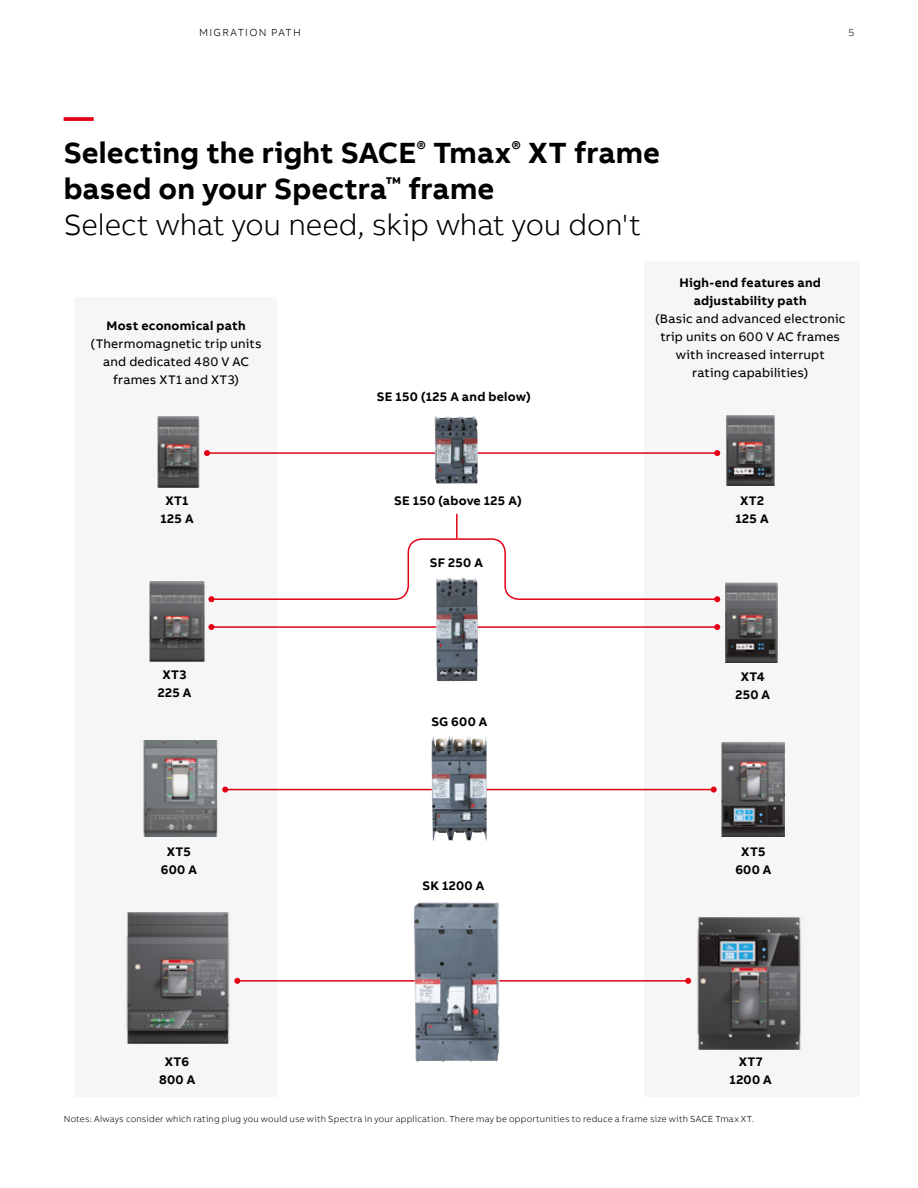
<style>
.page{position:relative;width:918px;height:1188px;background:#fff}
.page>*{position:absolute;margin:0;border:0;box-sizing:border-box;transform-origin:0 0}
.t1{font:700 30px/36px "AB Bvoice";color:#000}
.t2{font:700 12.75px/18px "AB Bvoice";letter-spacing:.02em;color:#000;text-align:center}
.t3{font:12.75px/18px "AB Bvoice";letter-spacing:.015em;color:#000;text-align:center}
.t4{font:300 10.5px "AB Bvoice";letter-spacing:.12em;color:#000}
.t5{font:300 9px "AB Bvoice";letter-spacing:.025em;color:#000}
.s1{color:#e30015}
.s2{font-weight:300}
</style>
<div class="page">
<div style="left:644px;top:261px;width:215px;height:836px;background:#f6f6f6"></div>
<div style="left:74px;top:298px;width:203px;height:799px;background:#f6f6f6"></div>
<img style="left:143px;top:740px;width:82px;height:96px">
<hr style="left:456px;top:514px;width:2px;height:24px;background:#e30015">
<img style="left:158px;top:416px;width:42px;height:71px">
<img style="left:150px;top:582px;width:54px;height:79px">
<img style="left:725px;top:582px;width:53px;height:81px">
<img style="left:726px;top:415px;width:49px;height:71px">
<svg style="left:208px;top:538px;width:512px;height:64px"></svg>
<img style="left:126px;top:912px;width:115px;height:131px">
<img style="left:687px;top:917px;width:114px;height:132px">
<img style="left:722px;top:742px;width:63px;height:95px">
<hr style="left:207px;top:452px;width:229px;height:2px;background:#e30015">
<svg style="left:204px;top:450px;width:6px;height:6px"></svg>
<hr style="left:471px;top:452px;width:246px;height:2px;background:#e30015">
<svg style="left:714px;top:450px;width:6px;height:6px"></svg>
<hr style="left:211px;top:626px;width:230px;height:2px;background:#e30015">
<svg style="left:208px;top:624px;width:6px;height:6px"></svg>
<hr style="left:471px;top:626px;width:246px;height:2px;background:#e30015">
<svg style="left:714px;top:624px;width:6px;height:6px"></svg>
<hr style="left:225px;top:789px;width:210px;height:1px;background:#e30015">
<svg style="left:222px;top:787px;width:6px;height:6px"></svg>
<hr style="left:485px;top:789px;width:229px;height:1px;background:#e30015">
<svg style="left:711px;top:787px;width:6px;height:6px"></svg>
<hr style="left:237px;top:980px;width:193px;height:2px;background:#e30015">
<svg style="left:234px;top:978px;width:6px;height:6px"></svg>
<hr style="left:485px;top:980px;width:203px;height:2px;background:#e30015">
<svg style="left:685px;top:978px;width:6px;height:6px"></svg>
<img style="left:414px;top:902px;width:86px;height:160px">
<img style="left:436px;top:576px;width:42px;height:105px">
<img style="left:431px;top:736px;width:56px;height:105px">
<img style="left:435px;top:416px;width:43px;height:68px">
<p class="t4" style="left:199px;top:26px;width:103px">MIGRATION PATH</p>
<p class="t4" style="left:848px;top:26px;width:7px">5</p>
<h1 class="t1" style="left:64px;top:99px;width:598px"><span class="s1">—<br></span>Selecting the right SACE<sup>®</sup> Tmax<sup>®</sup> XT frame based on your Spectra<sup>™</sup> frame<br><span class="s2">Select what you need, skip what you don't</span></h1>
<p class="t2" style="left:107px;top:317px;width:140px">Most economical path</p>
<p class="t3" style="left:91px;top:335px;width:173px">(Thermomagnetic trip units and dedicated 480 V AC frames XT1 and XT3)</p>
<p class="t2" style="left:161px;top:492px;width:35px">XT1<br>125 A</p>
<p class="t2" style="left:377px;top:387px;width:156px">SE 150 (125 A and below)</p>
<p class="t2" style="left:394px;top:492px;width:129px">SE 150 (above 125 A)</p>
<p class="t2" style="left:430px;top:553px;width:55px">SF 250 A</p>
<p class="t2" style="left:679px;top:274px;width:143px">High-end features and adjustability path</p>
<p class="t3" style="left:655px;top:310px;width:192px">(Basic and advanced electronic trip units on 600 V AC frames with increased interrupt<br>rating capabilities)</p>
<p class="t2" style="left:736px;top:492px;width:35px">XT2<br>125 A</p>
<p class="t2" style="left:158px;top:666px;width:35px">XT3<br>225 A</p>
<p class="t2" style="left:735px;top:668px;width:36px">XT4<br>250 A</p>
<p class="t2" style="left:161px;top:843px;width:38px">XT5<br>600 A</p>
<p class="t2" style="left:431px;top:713px;width:58px">SG 600 A</p>
<p class="t2" style="left:422px;top:877px;width:63px">SK 1200 A</p>
<p class="t2" style="left:735px;top:843px;width:38px">XT5<br>600 A</p>
<p class="t2" style="left:159px;top:1053px;width:38px">XT6<br>800 A</p>
<p class="t2" style="left:730px;top:1053px;width:44px">XT7<br>1200 A</p>
<p class="t5" style="left:64px;top:1114px;width:692px">Notes: Always consider which rating plug you would use with Spectra in your application. There may be opportunities to reduce a frame size with SACE Tmax XT.</p>
</div>
